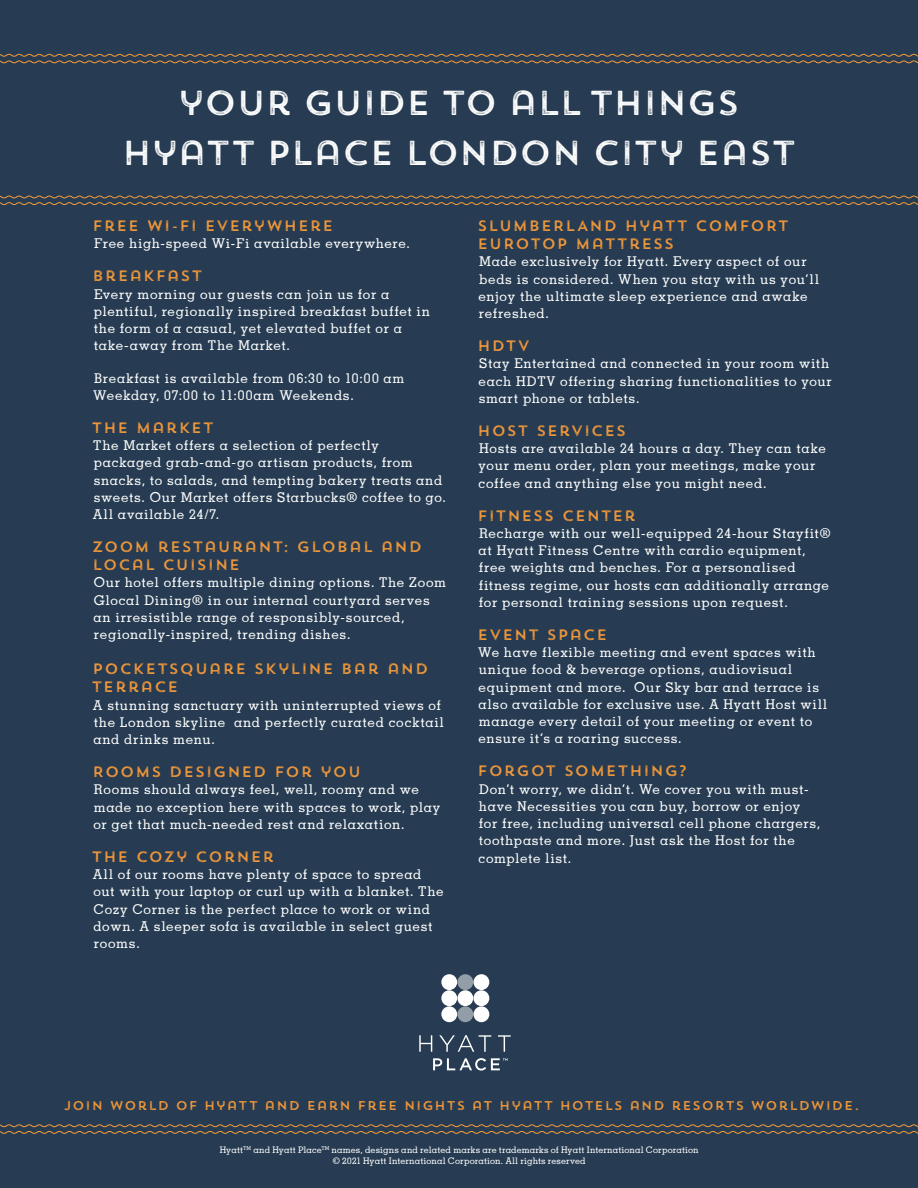
<style>
.page{position:relative;width:918px;height:1188px;background:#273c52}
.page>*{position:absolute;margin:0;border:0;box-sizing:border-box;transform-origin:0 0}
.Page_Titles__white{font:34.5px "Trend Rh Sans One";letter-spacing:-.02em;color:#fff}
.Subheads__orange{font:15px/18px "Trend Rh Sans One";letter-spacing:.06em;color:#f89b39}
.Body_Copy__white{font:500 13.5px/17.2px "Memphis";letter-spacing:.045em;color:#fff}
.Subheads__orange-2{font:500 13.5px/17.2px "Memphis";letter-spacing:.045em;color:#fff}
.Join_World_of_Hyatt{font:12.75px "Trend Rh Sans One";letter-spacing:.07em;color:#f89b39}
.Copyright_Lingo__whi{font:500 9px/10.8px "Memphis";letter-spacing:.01em;color:#fff;text-align:center}
</style>
<div class="page">
<svg style="left:0;top:195px;width:918px;height:10px"></svg>
<svg style="left:0;top:53px;width:918px;height:11px"></svg>
<svg style="left:0;top:1124px;width:918px;height:10px"></svg>
<svg style="left:419px;top:1035px;width:13px;height:17px"></svg>
<svg style="left:439px;top:1035px;width:52px;height:17px"></svg>
<svg style="left:498px;top:1035px;width:13px;height:17px"></svg>
<svg style="left:433px;top:1058px;width:75px;height:13px"></svg>
<div style="left:441px;top:974px;width:16px;height:16px;background:#fff;border-radius:50%"></div>
<svg style="left:457px;top:974px;width:16px;height:16px"></svg>
<div style="left:474px;top:974px;width:15px;height:16px;background:#fff;border-radius:50%"></div>
<div style="left:441px;top:990px;width:16px;height:16px;background:#fff;border-radius:50%"></div>
<div style="left:457px;top:990px;width:16px;height:16px;background:#fff;border-radius:50%"></div>
<div style="left:474px;top:990px;width:15px;height:16px;background:#fff;border-radius:50%"></div>
<div style="left:441px;top:1006px;width:16px;height:16px;background:#fff;border-radius:50%"></div>
<svg style="left:457px;top:1006px;width:16px;height:16px"></svg>
<div style="left:474px;top:1006px;width:15px;height:16px;background:#fff;border-radius:50%"></div>
<p class="Page_Titles__white" style="left:178px;top:81px;width:563px">YOUR GUIDE TO ALL THINGS</p>
<p class="Page_Titles__white" style="left:122px;top:131px;width:676px">HYATT PLACE LONDON CITY EAST</p>
<p class="Subheads__orange" style="left:93px;top:216px;width:242px">FREE WI-FI EVERYWHERE</p>
<p class="Body_Copy__white" style="left:94px;top:235px;width:317px">Free high-speed Wi-Fi available everywhere.</p>
<p class="Subheads__orange" style="left:93px;top:267px;width:111px">BREAKFAST</p>
<p class="Subheads__orange-2" style="left:94px;top:285px;width:338px">Every morning our guests can join us for a plentiful, regionally inspired breakfast buffet in the form of a casual, yet elevated buffet or a take-away from The Market.</p>
<p class="Subheads__orange-2" style="left:93px;top:369px;width:313px">Breakfast is available from 06:30 to 10:00 am<br>Weekday, 07:00 to 11:00am Weekends.</p>
<p class="Subheads__orange" style="left:92px;top:418px;width:123px">THE MARKET</p>
<p class="Body_Copy__white" style="left:93px;top:436px;width:354px">The Market offers a selection of perfectly packaged grab-and-go artisan products, from snacks, to salads, and tempting bakery treats and sweets. Our Market offers Starbucks® coffee to go.<br>All available 24/7.</p>
<p class="Subheads__orange" style="left:92px;top:537px;width:331px">ZOOM RESTAURANT: GLOBAL AND<br>LOCAL CUISINE</p>
<p class="Subheads__orange-2" style="left:94px;top:574px;width:354px">Our hotel offers multiple dining options. The Zoom Glocal Dining® in our internal courtyard serves an irresistible range of responsibly-sourced, regionally-inspired, trending dishes.</p>
<p class="Subheads__orange" style="left:92px;top:660px;width:338px">POCKETSQUARE SKYLINE BAR AND<br>TERRACE</p>
<p class="Subheads__orange-2" style="left:93px;top:696px;width:353px">A stunning sanctuary with uninterrupted views of the London skyline and perfectly curated cocktail and drinks menu.</p>
<p class="Subheads__orange" style="left:93px;top:762px;width:270px">ROOMS DESIGNED FOR YOU</p>
<p class="Body_Copy__white" style="left:94px;top:781px;width:348px">Rooms should always feel, well, roomy and we made no exception here with spaces to work, play or get that much-needed rest and relaxation.</p>
<p class="Subheads__orange" style="left:92px;top:847px;width:184px">THE COZY CORNER</p>
<p class="Body_Copy__white" style="left:93px;top:865px;width:352px">All of our rooms have plenty of space to spread out with your laptop or curl up with a blanket. The Cozy Corner is the perfect place to work or wind down. A sleeper sofa is available in select guest rooms.</p>
<p class="Subheads__orange" style="left:478px;top:216px;width:313px">SLUMBERLAND HYATT COMFORT<br>EUROTOP MATTRESS</p>
<p class="Body_Copy__white" style="left:479px;top:253px;width:342px">Made exclusively for Hyatt. Every aspect of our beds is considered. When you stay with us you’ll enjoy the ultimate sleep experience and awake refreshed.</p>
<p class="Subheads__orange" style="left:478px;top:336px;width:54px">HDTV</p>
<p class="Body_Copy__white" style="left:479px;top:355px;width:355px">Stay Entertained and connected in your room with each HDTV offering sharing functionalities to your smart phone or tablets.</p>
<p class="Subheads__orange" style="left:478px;top:421px;width:150px">HOST SERVICES</p>
<p class="Body_Copy__white" style="left:479px;top:439px;width:349px">Hosts are available 24 hours a day. They can take your menu order, plan your meetings, make your coffee and anything else you might need.</p>
<p class="Subheads__orange" style="left:478px;top:506px;width:160px">FITNESS CENTER</p>
<p class="Body_Copy__white" style="left:479px;top:524px;width:354px">Recharge with our well-equipped 24-hour Stayfit® at Hyatt Fitness Centre with cardio equipment, free weights and benches. For a personalised fitness regime, our hosts can additionally arrange for personal training sessions upon request.</p>
<p class="Subheads__orange" style="left:478px;top:625px;width:131px">EVENT SPACE</p>
<p class="Body_Copy__white" style="left:478px;top:643px;width:351px">We have flexible meeting and event spaces with unique food &amp; beverage options, audiovisual equipment and more. Our Sky bar and terrace is also available for exclusive use. A Hyatt Host will manage every detail of your meeting or event to ensure it’s a roaring success.</p>
<p class="Subheads__orange" style="left:478px;top:762px;width:211px">FORGOT SOMETHING?</p>
<p class="Body_Copy__white" style="left:479px;top:780px;width:343px">Don’t worry, we didn’t. We cover you with must&shy;have Necessities you can buy, borrow or enjoy for free, including universal cell phone chargers, toothpaste and more. Just ask the Host for the complete list.</p>
<p class="Join_World_of_Hyatt" style="left:64px;top:1098px;width:797px">JOIN WORLD OF HYATT AND EARN FREE NIGHTS AT HYATT HOTELS AND RESORTS WORLDWIDE.</p>
<p class="Copyright_Lingo__whi" style="left:220px;top:1145px;width:480px">Hyatt<sup>TM</sup> and Hyatt Place<sup>TM</sup> names, designs and related marks are trademarks of Hyatt International Corporation © 2021 Hyatt International Corporation. All rights reserved</p>
</div>
